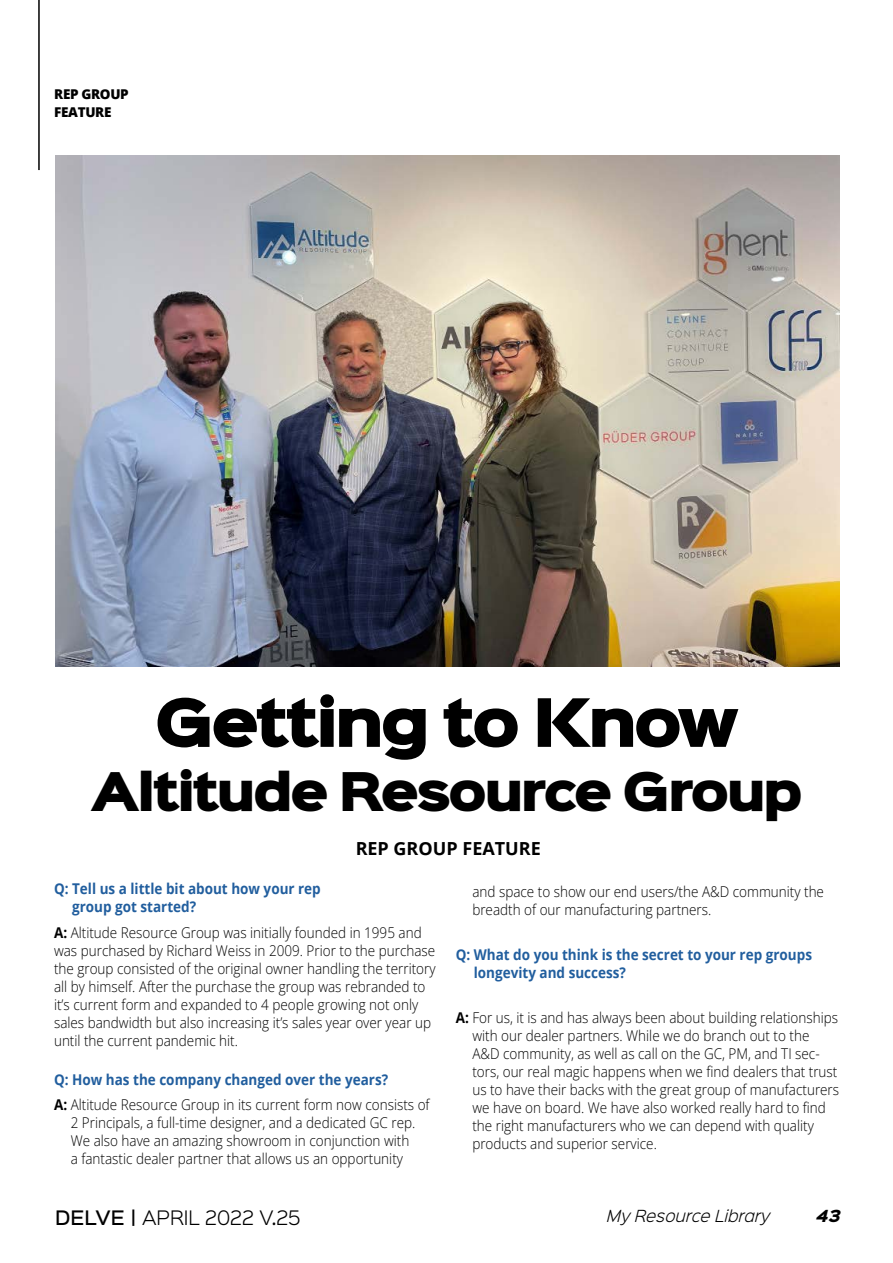
<style>
.page{position:relative;width:893px;height:1263px;background:#fff}
.page>*{position:absolute;margin:0;border:0;box-sizing:border-box;transform-origin:0 0}
.t1{font:60px "Sinkin Sans 900 X Black";letter-spacing:-.065em;color:#000}
.t2{font:48px "Sinkin Sans 900 X Black";letter-spacing:-.06em;color:#000}
.t3{font:300 18px "Sinkin Sans 300";color:#000}
.t4{font:700 18px "Open Sans";color:#000}
.t5{font:italic 300 15px "Sinkin Sans 300";color:#000}
.t6{font:italic 900 15px "Sinkin Sans 800";color:#000}
.t7{font:14.85px/18px "Open Sans";color:#000;scale:.91 1}
.t8{font:700 14.85px/18px "Open Sans";color:#215e9e;scale:.91 1}
.t9{font:800 13.5px/18px "Open Sans";letter-spacing:-.025em;color:#000}
.s1{font-weight:700}
.s2{font-weight:700;color:#215e9e}
.s3{font-family:"Sinkin Sans 500";font-weight:500}
</style>
<div class="page">
<hr style="left:38px;top:0;width:2px;height:170px;background:#000">
<img style="left:55px;top:155px;width:784px;height:511px">
<p class="t9" style="left:54px;top:84px;width:76px">REP GROUP<br>FEATURE</p>
<h1 class="t1" style="left:154px;top:691px;width:586px">Getting to Know</h1>
<h2 class="t2" style="left:90px;top:766px;width:714px">Altitude Resource Group</h2>
<p class="t4" style="left:356px;top:835px;width:187px">REP GROUP FEATURE</p>
<p class="t8" style="left:72px;top:879px;width:275px;text-indent:-18px">Q: Tell us a little bit about how your rep group got started?</p>
<p class="t7" style="left:54px;top:923px;width:421px"><span class="s1">A:</span> Altitude Resource Group was initially founded in 1995 and was purchased by Richard Weiss in 2009. Prior to the purchase the group consisted of the original owner handling the territory all by himself. After the purchase the group was rebranded to it’s current form and expanded to 4 people growing not only sales bandwidth but also increasing it’s sales year over year up until the current pandemic hit.</p>
<p class="t7" style="left:54px;top:1066px;width:414px;line-height:25.5px"><span class="s2">Q: How has the company changed over the years?<br></span><span class="s1">A:</span> Altitude Resource Group in its current form now consists of</p>
<p class="t7" style="left:71px;top:1113px;width:380px">2 Principals, a full-time designer, and a dedicated GC rep.<br>We also have an amazing showroom in conjunction with a fantastic dealer partner that allows us an opportunity</p>
<p class="t7" style="left:472px;top:882px;width:388px">and space to show our end users/the A&amp;D community the breadth of our manufacturing partners.</p>
<p class="t8" style="left:474px;top:945px;width:373px;text-indent:-18px">Q: What do you think is the secret to your rep groups longevity and success?</p>
<p class="t7" style="left:472px;top:1008px;width:405px;text-indent:-17px"><span class="s1">A:</span> For us, it is and has always been about building relationships with our dealer partners. While we do branch out to the A&amp;D community, as well as call on the GC, PM, and TI sec&shy;tors, our real magic happens when we find dealers that trust us to have their backs with the great group of manufacturers we have on board. We have also worked really hard to find the right manufacturers who we can depend with quality products and superior service.</p>
<p class="t3" style="left:55px;top:1203px;width:247px"><span class="s3">DELVE |</span> APRIL 2022 V.25</p>
<p class="t5" style="left:607px;top:1204px;width:165px">My Resource Library</p>
<p class="t6" style="left:816px;top:1208px;width:26px">43</p>
</div>
